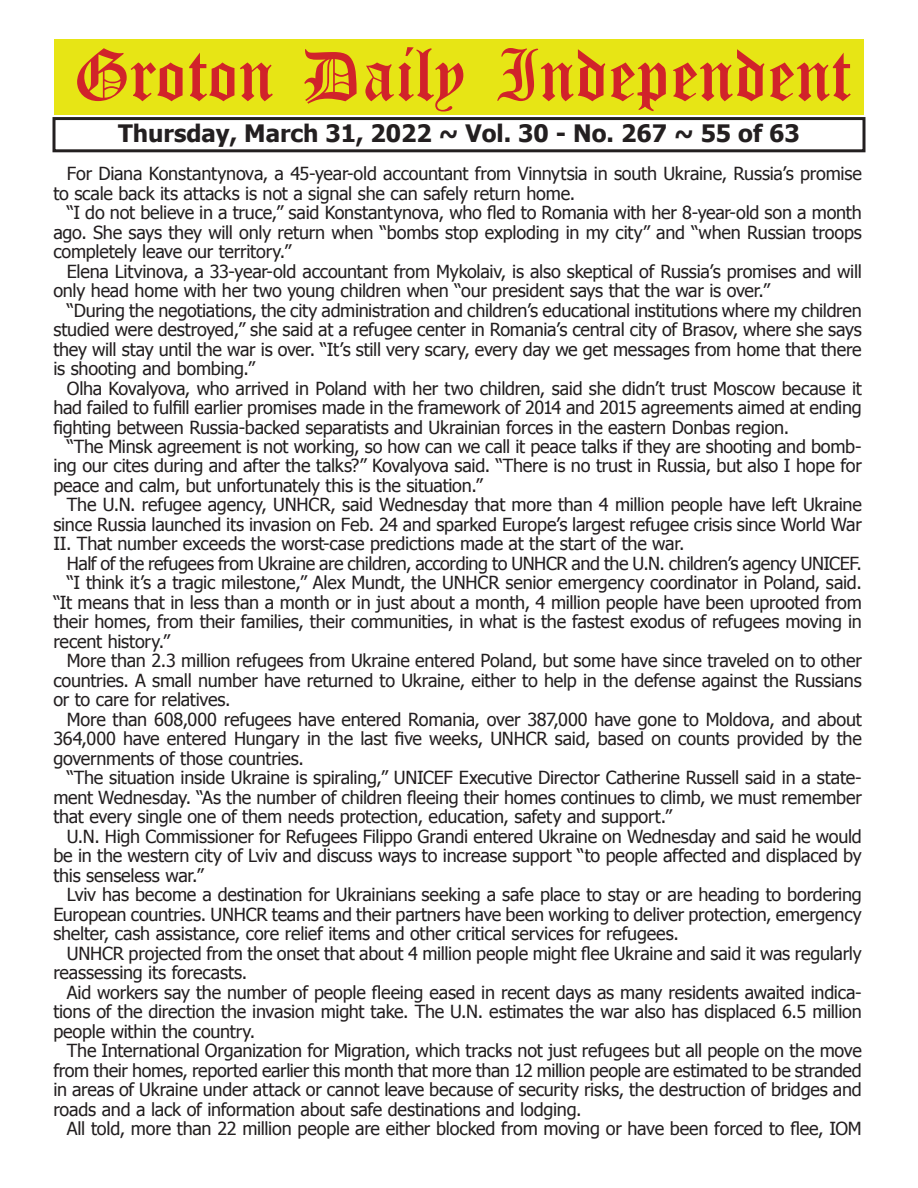
<style>
.page{position:relative;width:918px;height:1188px;background:#fff}
.page>*{position:absolute;margin:0;border:0;box-sizing:border-box;transform-origin:0 0}
.t1{font:54px "Old English Five";color:#d1232a}
.t2{font:700 24px "Tahoma";color:#231f20}
.t3{font:18px/19.5px "Tahoma";letter-spacing:-.01em;color:#231f20;text-align:justify}
</style>
<div class="page">
<div style="left:52px;top:117px;width:814px;height:35px;border:3px solid #231f20"></div>
<div style="left:54px;top:40px;width:810px;height:75px;background:#e7e515"></div>
<h1 class="t1" style="left:73px;top:50px;width:779px">Groton Daily Independent</h1>
<h2 class="t2" style="left:118px;top:116px;width:683px">Thursday, March 31, 2022 ~ Vol. 30 - No. 267 ~ 55 of 63</h2>
<p class="t3" style="left:53px;top:163px;width:810px;text-indent:14px">For Diana Konstantynova, a 45-year-old accountant from Vinnytsia in south Ukraine, Russia’s promise to scale back its attacks is not a signal she can safely return home.</p>
<p class="t3" style="left:53px;top:202px;width:810px;text-indent:14px">“I do not believe in a truce,” said Konstantynova, who fled to Romania with her 8-year-old son a month ago. She says they will only return when “bombs stop exploding in my city” and “when Russian troops completely leave our territory.”</p>
<p class="t3" style="left:53px;top:260px;width:810px;text-indent:14px">Elena Litvinova, a 33-year-old accountant from Mykolaiv, is also skeptical of Russia’s promises and will only head home with her two young children when “our president says that the war is over.”</p>
<p class="t3" style="left:53px;top:299px;width:810px;text-indent:14px">“During the negotiations, the city administration and children’s educational institutions where my children studied were destroyed,” she said at a refugee center in Romania’s central city of Brasov, where she says they will stay until the war is over. “It’s still very scary, every day we get messages from home that there is shooting and bombing.”</p>
<p class="t3" style="left:53px;top:377px;width:810px;text-indent:14px">Olha Kovalyova, who arrived in Poland with her two children, said she didn’t trust Moscow because it had failed to fulfill earlier promises made in the framework of 2014 and 2015 agreements aimed at ending fighting between Russia-backed separatists and Ukrainian forces in the eastern Donbas region.</p>
<p class="t3" style="left:53px;top:436px;width:810px;text-indent:14px">“The Minsk agreement is not working, so how can we call it peace talks if they are shooting and bomb&shy;ing our cites during and after the talks?” Kovalyova said. “There is no trust in Russia, but also I hope for peace and calm, but unfortunately this is the situation.”</p>
<p class="t3" style="left:53px;top:494px;width:810px;text-indent:14px">The U.N. refugee agency, UNHCR, said Wednesday that more than 4 million people have left Ukraine since Russia launched its invasion on Feb. 24 and sparked Europe’s largest refugee crisis since World War II. That number exceeds the worst-case predictions made at the start of the war.</p>
<p class="t3" style="left:67px;top:553px;width:796px">Half of the refugees from Ukraine are children, according to UNHCR and the U.N. children’s agency UNICEF.</p>
<p class="t3" style="left:67px;top:572px;width:796px">“I think it’s a tragic milestone,” Alex Mundt, the UNHCR senior emergency coordinator in Poland, said.</p>
<p class="t3" style="left:53px;top:592px;width:810px">“It means that in less than a month or in just about a month, 4 million people have been uprooted from</p>
<p class="t3" style="left:53px;top:611px;width:810px">their homes, from their families, their communities, in what is the fastest exodus of refugees moving in</p>
<p class="t3" style="left:53px;top:631px;width:118px">recent history.”</p>
<p class="t3" style="left:67px;top:650px;width:796px">More than 2.3 million refugees from Ukraine entered Poland, but some have since traveled on to other</p>
<p class="t3" style="left:53px;top:670px;width:810px">countries. A small number have returned to Ukraine, either to help in the defense against the Russians</p>
<p class="t3" style="left:53px;top:689px;width:179px">or to care for relatives.</p>
<p class="t3" style="left:67px;top:709px;width:796px">More than 608,000 refugees have entered Romania, over 387,000 have gone to Moldova, and about</p>
<p class="t3" style="left:53px;top:728px;width:810px">364,000 have entered Hungary in the last five weeks, UNHCR said, based on counts provided by the</p>
<p class="t3" style="left:53px;top:748px;width:252px">governments of those countries.</p>
<p class="t3" style="left:67px;top:767px;width:796px">“The situation inside Ukraine is spiraling,” UNICEF Executive Director Catherine Russell said in a state-</p>
<p class="t3" style="left:53px;top:787px;width:810px">ment Wednesday. “As the number of children fleeing their homes continues to climb, we must remember</p>
<p class="t3" style="left:53px;top:806px;width:620px">that every single one of them needs protection, education, safety and support.”</p>
<p class="t3" style="left:67px;top:826px;width:797px">U.N. High Commissioner for Refugees Filippo Grandi entered Ukraine on Wednesday and said he would</p>
<p class="t3" style="left:53px;top:845px;width:810px">be in the western city of Lviv and discuss ways to increase support “to people affected and displaced by</p>
<p class="t3" style="left:53px;top:865px;width:152px">this senseless war.”</p>
<p class="t3" style="left:67px;top:884px;width:796px">Lviv has become a destination for Ukrainians seeking a safe place to stay or are heading to bordering</p>
<p class="t3" style="left:53px;top:904px;width:810px">European countries. UNHCR teams and their partners have been working to deliver protection, emergency</p>
<p class="t3" style="left:53px;top:923px;width:627px">shelter, cash assistance, core relief items and other critical services for refugees.</p>
<p class="t3" style="left:67px;top:943px;width:796px">UNHCR projected from the onset that about 4 million people might flee Ukraine and said it was regularly</p>
<p class="t3" style="left:53px;top:962px;width:196px">reassessing its forecasts.</p>
<p class="t3" style="left:67px;top:982px;width:796px">Aid workers say the number of people fleeing eased in recent days as many residents awaited indica-</p>
<p class="t3" style="left:53px;top:1001px;width:810px">tions of the direction the invasion might take. The U.N. estimates the war also has displaced 6.5 million</p>
<p class="t3" style="left:53px;top:1021px;width:204px">people within the country.</p>
<p class="t3" style="left:67px;top:1040px;width:796px">The International Organization for Migration, which tracks not just refugees but all people on the move</p>
<p class="t3" style="left:53px;top:1060px;width:810px">from their homes, reported earlier this month that more than 12 million people are estimated to be stranded</p>
<p class="t3" style="left:53px;top:1079px;width:810px">in areas of Ukraine under attack or cannot leave because of security risks, the destruction of bridges and</p>
<p class="t3" style="left:53px;top:1099px;width:530px">roads and a lack of information about safe destinations and lodging.</p>
<p class="t3" style="left:67px;top:1118px;width:797px">All told, more than 22 million people are either blocked from moving or have been forced to flee, IOM</p>
</div>
